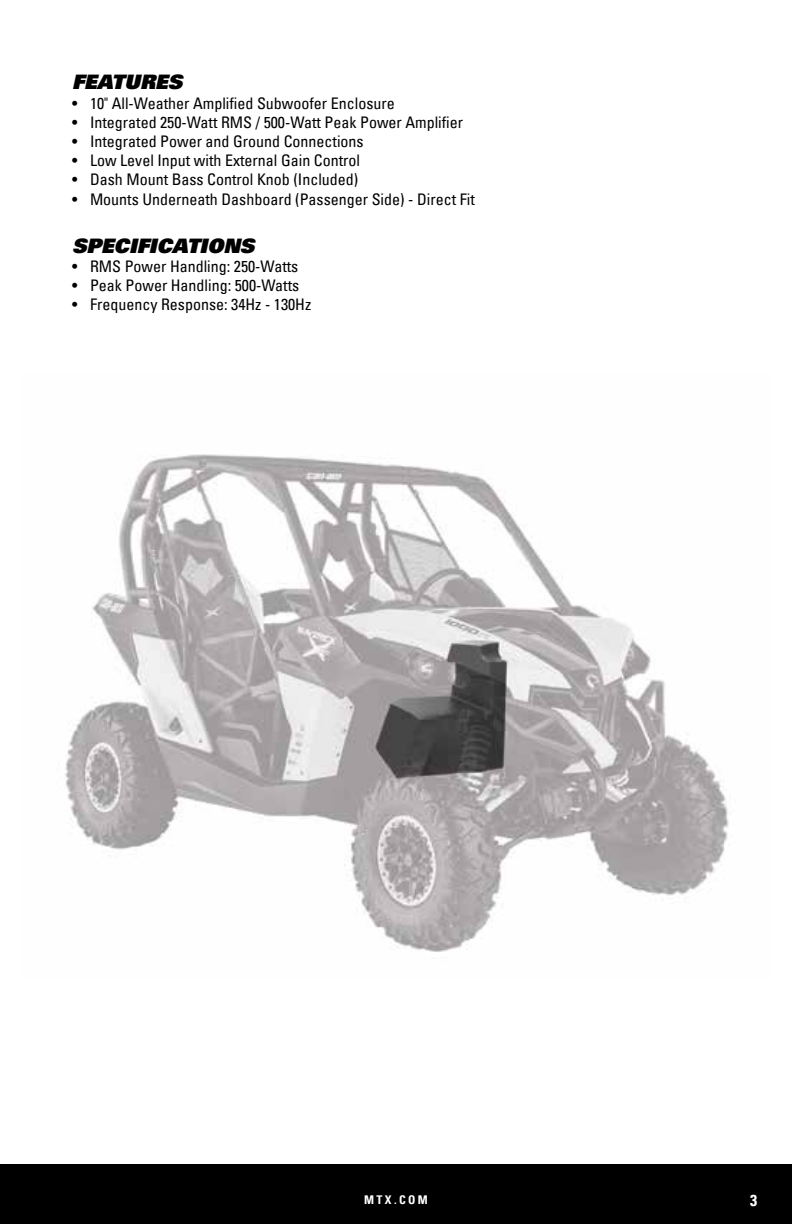
<style>
.page{position:relative;width:792px;height:1224px;background:#fff}
.page>*{position:absolute;margin:0;border:0;box-sizing:border-box;transform-origin:0 0}
.t1{font:italic 900 20px "Univers LT";color:#000}
.t2{font:condensed 16px "Univers LT";color:#000}
.t3{font:700 condensed 16px "Univers LT";color:#fff}
.t4{font:700 condensed 12px "Univers LT";letter-spacing:.2em;color:#fff}
</style>
<div class="page">
<div style="left:0;top:1165px;width:792px;height:59px;background:#000"></div>
<img style="left:65px;top:454px;width:666px;height:498px">
<p class="t1" style="left:72px;top:69px;width:112px">FEATURES</p>
<p class="t2" style="left:72px;top:93px;width:324px">• 10" All-Weather Amplified Subwoofer Enclosure</p>
<p class="t2" style="left:72px;top:112px;width:393px">• Integrated 250-Watt RMS / 500-Watt Peak Power Amplifier</p>
<p class="t2" style="left:72px;top:131px;width:293px">• Integrated Power and Ground Connections</p>
<p class="t2" style="left:72px;top:150px;width:290px">• Low Level Input with External Gain Control</p>
<p class="t2" style="left:72px;top:170px;width:288px">• Dash Mount Bass Control Knob (Included)</p>
<p class="t2" style="left:72px;top:189px;width:404px">• Mounts Underneath Dashboard (Passenger Side) - Direct Fit</p>
<p class="t1" style="left:72px;top:232px;width:184px">SPECIFICATIONS</p>
<p class="t2" style="left:72px;top:256px;width:228px">• RMS Power Handling: 250-Watts</p>
<p class="t2" style="left:72px;top:275px;width:229px">• Peak Power Handling: 500-Watts</p>
<p class="t2" style="left:72px;top:294px;width:241px">• Frequency Response: 34Hz - 130Hz</p>
<p class="t4" style="left:364px;top:1193px;width:65px">MTX.COM</p>
<p class="t3" style="left:750px;top:1190px;width:9px">3</p>
</div>
